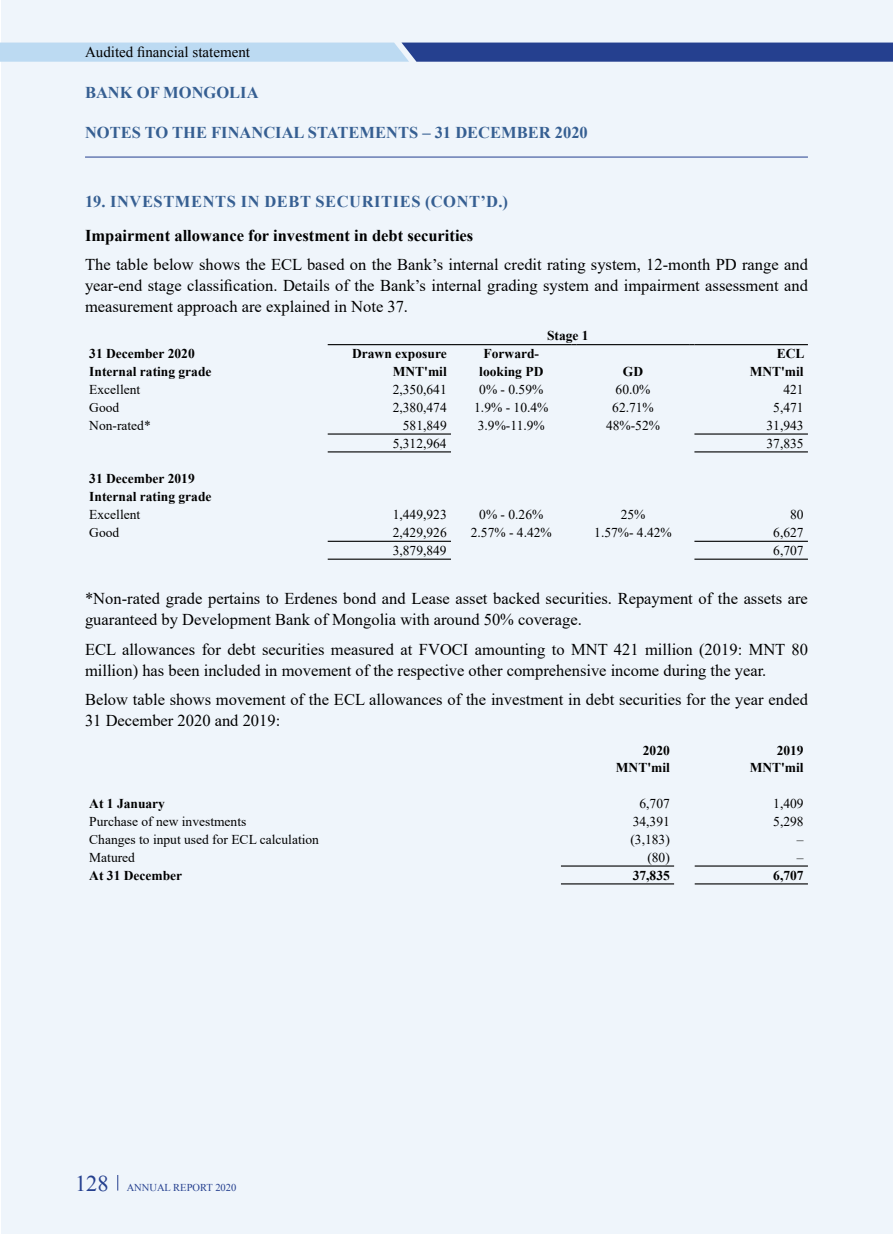
<style>
.page{position:relative;width:893px;height:1234px;background:#fff}
.page>*{position:absolute;margin:0;border:0;box-sizing:border-box;transform-origin:0 0}
.t1{font:16.5px/21px "Times New Roman";color:#000}
.t2{font:700 16.5px "Mogul Times New Roman";color:#365f92}
.t3{font:700 16.5px "Times New Roman";color:#000}
.t4{font:700 16.5px "Times New Roman";letter-spacing:.035em;color:#365f92}
.t5{font:15px "Mogul Times New Roman";color:#000}
.t6{font:13.5px "Times New Roman";color:#000}
.t7{font:700 13.5px/17.9px "Times New Roman";color:#000}
.t8{font:10.5px "Mogul Times New Roman";color:#25408f}
.s1{font-size:22.5px}
</style>
<div class="page">
<div style="left:2px;top:0;width:891px;height:1233px;background:#eff5fb"></div>
<svg style="left:0;top:43px;width:893px;height:19px;background:#6c88bd"></svg>
<hr style="left:85px;top:157px;width:723px;height:1px;background:#25408f">
<svg style="left:117px;top:1175px;width:1px;height:15px"></svg>
<hr style="left:328px;top:344px;width:123px;height:1px;background:#000">
<hr style="left:451px;top:344px;width:121px;height:1px;background:#000">
<hr style="left:576px;top:344px;width:114px;height:1px;background:#000">
<hr style="left:694px;top:344px;width:114px;height:1px;background:#000">
<hr style="left:328px;top:433px;width:123px;height:1px;background:#000">
<hr style="left:328px;top:451px;width:123px;height:1px;background:#000">
<hr style="left:694px;top:433px;width:114px;height:1px;background:#000">
<hr style="left:694px;top:451px;width:114px;height:1px;background:#000">
<hr style="left:328px;top:540px;width:123px;height:1px;background:#000">
<hr style="left:328px;top:558px;width:123px;height:1px;background:#000">
<hr style="left:694px;top:540px;width:114px;height:1px;background:#000">
<hr style="left:694px;top:558px;width:114px;height:1px;background:#000">
<hr style="left:561px;top:865px;width:113px;height:1px;background:#000">
<hr style="left:561px;top:883px;width:113px;height:1px;background:#000">
<hr style="left:695px;top:865px;width:113px;height:1px;background:#000">
<hr style="left:695px;top:883px;width:113px;height:1px;background:#000">
<p class="t5" style="left:85px;top:42px;width:166px">Audited financial statement</p>
<p class="t2" style="left:85px;top:81px;width:175px">BANK OF MONGOLIA</p>
<p class="t2" style="left:85px;top:121px;width:504px">NOTES TO THE FINANCIAL STATEMENTS – 31 DECEMBER 2020</p>
<p class="t4" style="left:85px;top:189px;width:425px">19. Investments in debt securities (cont’d.)</p>
<p class="t3" style="left:85px;top:223px;width:390px">Impairment allowance for investment in debt securities</p>
<p class="t1" style="left:85px;top:253px;width:724px;text-align:justify">The table below shows the ECL based on the Bank’s internal credit rating system, 12-month PD range and year-end stage classification. Details of the Bank’s internal grading system and impairment assessment and measurement approach are explained in Note 37.</p>
<p class="t7" style="left:547px;top:326px;width:43px">Stage 1</p>
<p class="t7" style="left:89px;top:344px;width:107px">31 December 2020</p>
<p class="t7" style="left:352px;top:344px;width:96px">Drawn exposure</p>
<p class="t7" style="left:484px;top:344px;width:57px">Forward-</p>
<p class="t7" style="left:777px;top:344px;width:10px">ECL</p>
<p class="t7" style="left:89px;top:362px;width:124px">Internal rating grade</p>
<p class="t7" style="left:393px;top:362px;width:55px">MNT'mil</p>
<p class="t7" style="left:479px;top:362px;width:66px">looking PD</p>
<p class="t7" style="left:623px;top:362px;width:22px">GD</p>
<p class="t7" style="left:750px;top:362px;width:55px">MNT'mil</p>
<p class="t6" style="left:89px;top:380px;width:52px">Excellent</p>
<p class="t6" style="left:393px;top:380px;width:55px">2,350,641</p>
<p class="t6" style="left:479px;top:380px;width:66px">0% - 0.59%</p>
<p class="t6" style="left:616px;top:380px;width:36px">60.0%</p>
<p class="t6" style="left:783px;top:380px;width:22px">421</p>
<p class="t6" style="left:89px;top:398px;width:31px">Good</p>
<p class="t6" style="left:393px;top:398px;width:55px">2,380,474</p>
<p class="t6" style="left:474px;top:398px;width:76px">1.9% - 10.4%</p>
<p class="t6" style="left:612px;top:398px;width:43px">62.71%</p>
<p class="t6" style="left:773px;top:398px;width:32px">5,471</p>
<p class="t6" style="left:89px;top:415px;width:63px">Non-rated*</p>
<p class="t6" style="left:403px;top:415px;width:45px">581,849</p>
<p class="t6" style="left:478px;top:415px;width:68px">3.9%-11.9%</p>
<p class="t6" style="left:606px;top:415px;width:55px">48%-52%</p>
<p class="t6" style="left:766px;top:415px;width:39px">31,943</p>
<p class="t6" style="left:393px;top:433px;width:55px">5,312,964</p>
<p class="t6" style="left:766px;top:433px;width:39px">37,835</p>
<p class="t7" style="left:89px;top:469px;width:124px">31 December 2019<br>Internal rating grade</p>
<p class="t6" style="left:89px;top:505px;width:52px">Excellent</p>
<p class="t6" style="left:393px;top:505px;width:55px">1,449,923</p>
<p class="t6" style="left:479px;top:505px;width:66px">0% - 0.26%</p>
<p class="t6" style="left:621px;top:505px;width:26px">25%</p>
<p class="t6" style="left:790px;top:505px;width:15px">80</p>
<p class="t6" style="left:89px;top:523px;width:31px">Good</p>
<p class="t6" style="left:393px;top:523px;width:55px">2,429,926</p>
<p class="t6" style="left:471px;top:523px;width:82px">2.57% - 4.42%</p>
<p class="t6" style="left:594px;top:523px;width:79px">1.57%- 4.42%</p>
<p class="t6" style="left:773px;top:523px;width:32px">6,627</p>
<p class="t6" style="left:393px;top:540px;width:55px">3,879,849</p>
<p class="t6" style="left:773px;top:540px;width:32px">6,707</p>
<p class="t1" style="left:85px;top:587px;width:724px">*Non-rated grade pertains to Erdenes bond and Lease asset backed securities. Repayment of the assets are guaranteed by Development Bank of Mongolia with around 50% coverage.</p>
<p class="t1" style="left:85px;top:638px;width:724px">ECL allowances for debt securities measured at FVOCI amounting to MNT 421 million (2019: MNT 80 million) has been included in movement of the respective other comprehensive income during the year.</p>
<p class="t1" style="left:85px;top:688px;width:724px">Below table shows movement of the ECL allowances of the investment in debt securities for the year ended<br>31 December 2020 and 2019:</p>
<p class="t7" style="left:643px;top:740px;width:28px">2020</p>
<p class="t7" style="left:777px;top:740px;width:28px">2019</p>
<p class="t7" style="left:616px;top:758px;width:55px">MNT'mil</p>
<p class="t7" style="left:750px;top:758px;width:55px">MNT'mil</p>
<p class="t7" style="left:89px;top:794px;width:77px">At 1 January</p>
<p class="t6" style="left:639px;top:794px;width:32px">6,707</p>
<p class="t6" style="left:773px;top:794px;width:32px">1,409</p>
<p class="t6" style="left:89px;top:811px;width:159px">Purchase of new investments</p>
<p class="t6" style="left:633px;top:811px;width:39px">34,391</p>
<p class="t6" style="left:773px;top:811px;width:32px">5,298</p>
<p class="t6" style="left:89px;top:829px;width:231px">Changes to input used for ECL calculation</p>
<p class="t6" style="left:630px;top:829px;width:41px">(3,183)</p>
<p class="t6" style="left:797px;top:829px;width:8px">–</p>
<p class="t6" style="left:89px;top:847px;width:47px">Matured</p>
<p class="t6" style="left:647px;top:847px;width:24px">(80)</p>
<p class="t6" style="left:797px;top:847px;width:8px">–</p>
<p class="t7" style="left:89px;top:865px;width:94px">At 31 December</p>
<p class="t7" style="left:633px;top:865px;width:39px">37,835</p>
<p class="t7" style="left:773px;top:865px;width:32px">6,707</p>
<p class="t8" style="left:75px;top:1179px;width:163px"><span class="s1">128</span> ANNUAL REPORT 2020</p>
</div>
